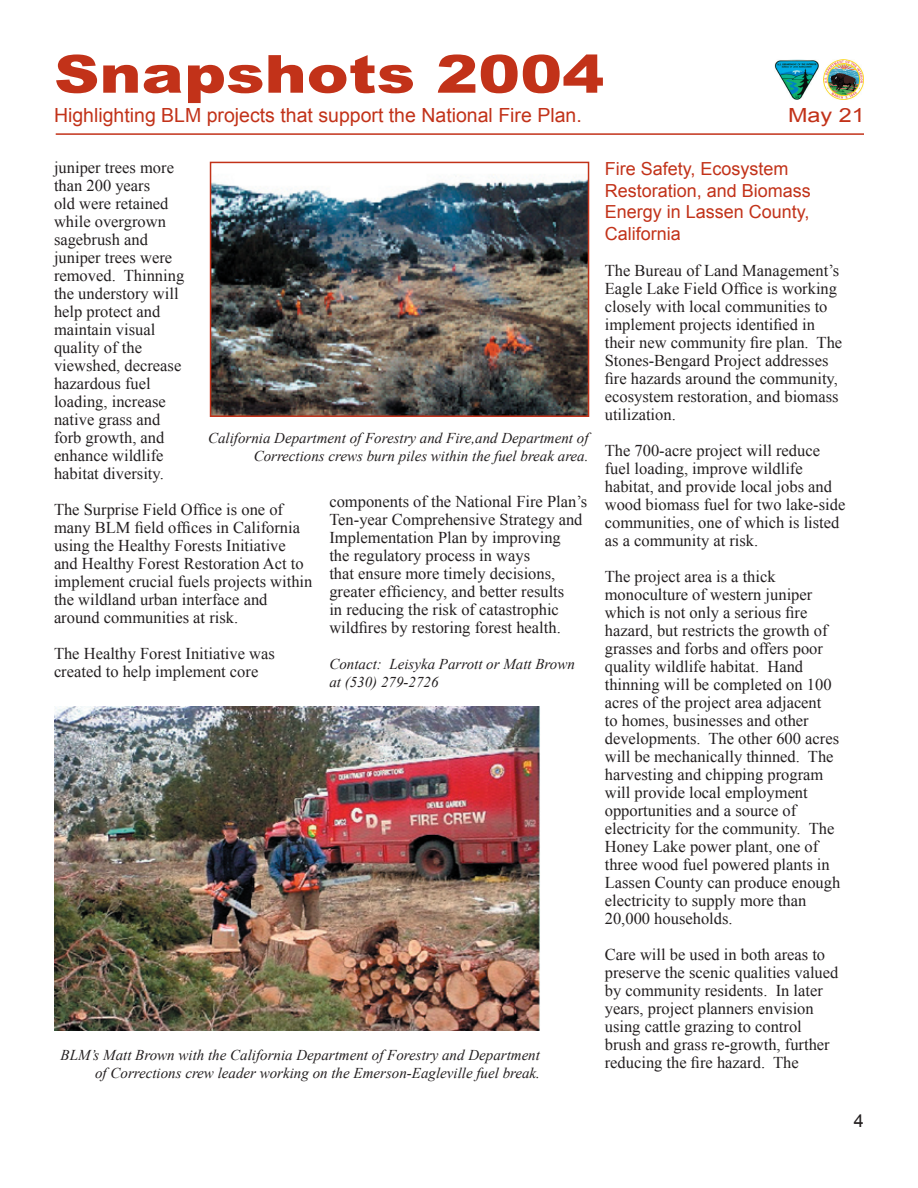
<style>
.page{position:relative;width:918px;height:1188px;background:#fff}
.page>*{position:absolute;margin:0;border:0;box-sizing:border-box;transform-origin:0 0}
.t1{font:900 52.5px "Arial";color:#c23219;scale:1.2 1}
.t2{font:19.5px "Arial";color:#c23219}
.t3{font:19.5px "Arial";color:#c23219;scale:1.2 1}
.t4{font:18px/21.6px "Arial";color:#c23219}
.t5{font:18px "Arial";color:#231f20}
.t6{font:16.5px/18px "Times New Roman";color:#231f20}
.t7{font:italic 15px/18px "Times New Roman";color:#231f20;text-align:right}
</style>
<div class="page">
<hr style="left:56px;top:133px;width:808px;height:2px;background:#c23219">
<img style="left:823px;top:59px;width:41px;height:41px">
<img style="left:775px;top:59px;width:43px;height:40px">
<img style="left:213px;top:174px;width:373px;height:240px">
<div style="left:210px;top:162px;width:379px;height:255px;border:2px solid #c23219"></div>
<img style="left:55px;top:706px;width:485px;height:324px">
<h1 class="t1" style="left:54px;top:36px;width:460px">Snapshots 2004</h1>
<p class="t2" style="left:54px;top:103px;width:529px">Highlighting BLM projects that support the National Fire Plan.</p>
<p class="t3" style="left:788px;top:102px;width:65px">May 21</p>
<p class="t6" style="left:54px;top:159px;width:132px">juniper trees more than 200 years<br>old were retained while overgrown sagebrush and juniper trees were removed. Thinning the understory will help protect and maintain visual quality of the viewshed, decrease hazardous fuel loading, increase native grass and forb growth, and enhance wildlife habitat diversity.</p>
<p class="t6" style="left:54px;top:501px;width:260px">The Surprise Field Office is one of many BLM field offices in California using the Healthy Forests Initiative and Healthy Forest Restoration Act to implement crucial fuels projects within the wildland urban interface and around communities at risk.</p>
<p class="t6" style="left:54px;top:645px;width:222px">The Healthy Forest Initiative was created to help implement core</p>
<p class="t4" style="left:605px;top:158px;width:208px">Fire Safety, Ecosystem<br>Restoration, and Biomass<br>Energy in Lassen County,<br>California</p>
<p class="t6" style="left:605px;top:261px;width:239px">The Bureau of Land Management’s<br>Eagle Lake Field Office is working closely with local communities to implement projects identified in their new community fire plan. The<br>Stones-Bengard Project addresses fire hazards around the community, ecosystem restoration, and biomass utilization.</p>
<p class="t6" style="left:605px;top:441px;width:242px">The 700-acre project will reduce fuel loading, improve wildlife habitat, and provide local jobs and wood biomass fuel for two lake-side communities, one of which is listed as a community at risk.</p>
<p class="t6" style="left:605px;top:567px;width:237px">The project area is a thick monoculture of western juniper which is not only a serious fire hazard, but restricts the growth of grasses and forbs and offers poor quality wildlife habitat. Hand thinning will be completed on 100 acres of the project area adjacent<br>to homes, businesses and other developments. The other 600 acres will be mechanically thinned. The harvesting and chipping program will provide local employment opportunities and a source of electricity for the community. The<br>Honey Lake power plant, one of three wood fuel powered plants in<br>Lassen County can produce enough electricity to supply more than<br>20,000 households.</p>
<p class="t6" style="left:605px;top:945px;width:235px">Care will be used in both areas to preserve the scenic qualities valued by community residents. In later years, project planners envision using cattle grazing to control brush and grass re-growth, further reducing the fire hazard. The</p>
<p class="t7" style="left:208px;top:428px;width:382px">California Department of Forestry and Fire,and Department of<br>Corrections crews burn piles within the fuel break area.</p>
<p class="t6" style="left:329px;top:492px;width:259px">components of the National Fire Plan’s Ten-year Comprehensive Strategy and Implementation Plan by improving<br>the regulatory process in ways<br>that ensure more timely decisions, greater efficiency, and better results<br>in reducing the risk of catastrophic wildfires by restoring forest health.</p>
<p class="t7" style="left:329px;top:655px;width:247px;text-align:left">Contact: Leisyka Parrott or Matt Brown at (530) 279-2726</p>
<p class="t7" style="left:61px;top:1046px;width:481px">BLM’s Matt Brown with the California Department of Forestry and Department of Corrections crew leader working on the Emerson-Eagleville fuel break.</p>
<p class="t5" style="left:854px;top:1108px;width:12px">4</p>
</div>
